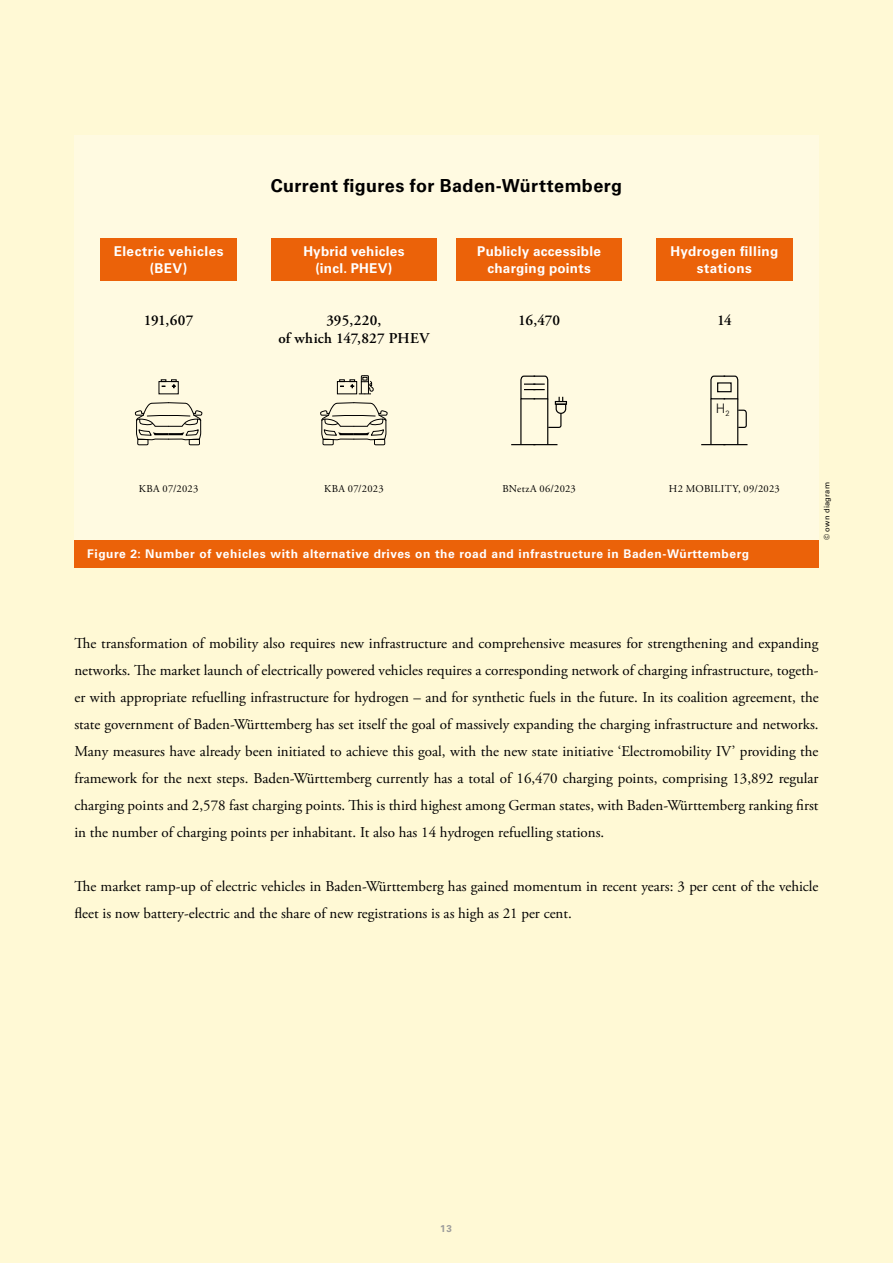
<style>
.page{position:relative;width:893px;height:1263px;background:#fff9d5}
.page>*{position:absolute;margin:0;border:0;box-sizing:border-box;transform-origin:0 0}
.t1{font:700 18px "Univers LT Pro 65";letter-spacing:.02em;color:#000}
.Text_Fließtext{font:15px/27px "Adobe Garamond Pro";color:#000;text-align:justify}
.t2{font:600 15px/18px "Adobe Garamond Pro";letter-spacing:.01em;color:#000;text-align:center}
.t3{font:700 13.5px/16.2px "Univers LT Pro 65";letter-spacing:.025em;color:#fff;text-align:center}
.t4{font:300 13.2px "Univers LT Pro 45";color:#000}
.t5{font:700 12px "Univers LT Pro 65";letter-spacing:.05em;color:#fff}
.t6{font:10.5px "Adobe Garamond Pro";letter-spacing:.03em;color:#000}
.t7{font:700 9.9px "Univers LT Pro 65";color:#9d9d9c}
.t8{font:7.5px "Univers LT Pro 55 Roman";letter-spacing:.03em;color:#000}
</style>
<div class="page">
<div style="left:74px;top:135px;width:745px;height:405px;background:#fffae1"></div>
<div style="left:456px;top:238px;width:166px;height:43px;background:#eb6209"></div>
<div style="left:271px;top:238px;width:166px;height:43px;background:#eb6209"></div>
<div style="left:656px;top:238px;width:136px;height:43px;background:#eb6209"></div>
<div style="left:101px;top:238px;width:136px;height:43px;background:#eb6209"></div>
<svg style="left:320px;top:402px;width:68px;height:43px"></svg>
<div style="left:337px;top:381px;width:20px;height:13px;border:1px solid #000"></div>
<svg style="left:339px;top:375px;width:35px;height:19px"></svg>
<svg style="left:135px;top:402px;width:67px;height:43px"></svg>
<div style="left:159px;top:381px;width:20px;height:13px;border:1px solid #000"></div>
<svg style="left:161px;top:379px;width:16px;height:10px"></svg>
<hr style="left:520px;top:399px;width:1px;height:45px;background:#000">
<hr style="left:547px;top:399px;width:1px;height:45px;background:#000">
<svg style="left:511px;top:444px;width:46px;height:1px"></svg>
<svg style="left:520px;top:376px;width:47px;height:53px"></svg>
<svg style="left:738px;top:409px;width:9px;height:20px"></svg>
<hr style="left:710px;top:399px;width:1px;height:45px;background:#000">
<svg style="left:710px;top:376px;width:29px;height:24px"></svg>
<hr style="left:737px;top:399px;width:1px;height:45px;background:#000">
<svg style="left:701px;top:444px;width:46px;height:1px"></svg>
<div style="left:717px;top:382px;width:15px;height:10px;border:1px solid #000"></div>
<div style="left:74px;top:540px;width:745px;height:27px;background:#eb6209"></div>
<p class="t1" style="left:271px;top:173px;width:353px">Current figures for Baden-Württemberg</p>
<p class="t3" style="left:114px;top:243px;width:111px">Electric vehicles (BEV)</p>
<p class="t3" style="left:303px;top:243px;width:103px">Hybrid vehicles (incl. PHEV)</p>
<p class="t3" style="left:477px;top:243px;width:125px">Publicly accessible charging points</p>
<p class="t3" style="left:670px;top:243px;width:110px">Hydrogen filling stations</p>
<p class="t2" style="left:144px;top:312px;width:51px">191,607</p>
<p class="t2" style="left:278px;top:312px;width:152px">395,220,<br>of which 147,827 PHEV</p>
<p class="t2" style="left:518px;top:312px;width:43px">16,470</p>
<p class="t2" style="left:717px;top:312px;width:16px">14</p>
<p class="t4" style="left:716px;top:399px;width:15px">H<sub>2</sub></p>
<p class="t6" style="left:139px;top:483px;width:61px">KBA 07/2023</p>
<p class="t6" style="left:324px;top:483px;width:61px">KBA 07/2023</p>
<p class="t6" style="left:502px;top:483px;width:75px">BNetzA 06/2023</p>
<p class="t6" style="left:669px;top:483px;width:112px">H2 MOBILITY, 09/2023</p>
<p class="t5" style="left:87px;top:545px;width:663px">Figure 2: Number of vehicles with alternative drives on the road and infrastructure in Baden-Württemberg</p>
<p class="t8" style="left:822px;top:540px;width:60px;rotate:-90deg">© own diagram</p>
<p class="Text_Fließtext" style="left:74px;top:630px;width:746px">The transformation of mobility also requires new infrastructure and comprehensive measures for strengthening and expanding networks. The market launch of electrically powered vehicles requires a corresponding network of charging infrastructure, togeth&shy;er with appropriate refuelling infrastructure for hydrogen – and for synthetic fuels in the future. In its coalition agreement, the state government of Baden-Württemberg has set itself the goal of massively expanding the charging infrastructure and networks.<br>Many measures have already been initiated to achieve this goal, with the new state initiative ‘Electromobility IV’ providing the framework for the next steps. Baden-Württemberg currently has a total of 16,470 charging points, comprising 13,892 regular charging points and 2,578 fast charging points. This is third highest among German states, with Baden-Württemberg ranking first in the number of charging points per inhabitant. It also has 14 hydrogen refuelling stations.</p>
<p class="Text_Fließtext" style="left:74px;top:873px;width:746px">The market ramp-up of electric vehicles in Baden-Württemberg has gained momentum in recent years: 3 per cent of the vehicle fleet is now battery-electric and the share of new registrations is as high as 21 per cent.</p>
<p class="t7" style="left:440px;top:1221px;width:14px">13</p>
</div>
